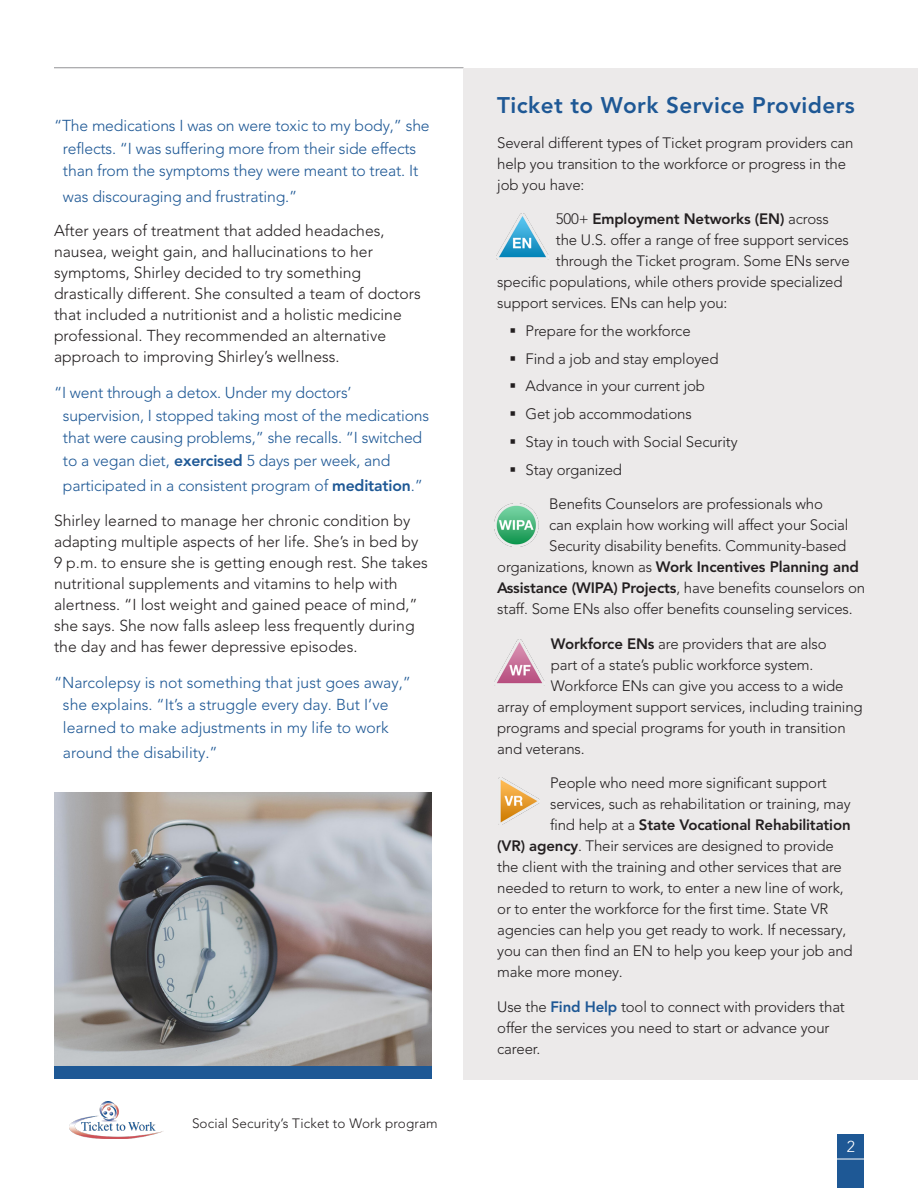
<style>
.page{position:relative;width:918px;height:1188px;background:#fff}
.page>*{position:absolute;margin:0;border:0;box-sizing:border-box;transform-origin:0 0}
.t1{font:800 22.5px "Avenir LT Pro";letter-spacing:.02em;color:#1e5895}
.t2{font:300 15.75px/21px "Avenir LT Pro";color:#231f20}
.t3{font:300 15.75px/22.5px "Avenir LT Pro";letter-spacing:-.01em;color:#1e5895}
.t4{font:300 15.75px "Avenir LT Pro";color:#fff}
.t5{font:300 15px/21px "Avenir LT Pro";letter-spacing:-.01em;color:#231f20}
.t6{font:800 15px "Avenir LT Pro";letter-spacing:-.01em;color:#231f20}
.t7{font:300 13.5px "Avenir LT Pro";letter-spacing:.01em;color:#231f20}
.s1{font-weight:800}
.s2{font-weight:300}
.s3{font-weight:800;color:#1e5895}
</style>
<div class="page">
<div style="left:837px;top:1134px;width:27px;height:54px;background:#1e5895"></div>
<hr style="left:832px;top:1159px;width:38px;height:1px;background:#fff">
<img style="left:70px;top:1102px;width:93px;height:37px">
<img style="left:54px;top:793px;width:378px;height:274px">
<hr style="left:54px;top:67px;width:410px;height:1px;background:#939395">
<div style="left:464px;top:68px;width:454px;height:1012px;background:#eceaea"></div>
<img style="left:496px;top:213px;width:52px;height:46px">
<img style="left:495px;top:640px;width:50px;height:44px">
<img style="left:498px;top:777px;width:42px;height:48px">
<img style="left:494px;top:503px;width:45px;height:43px">
<div style="left:54px;top:1067px;width:378px;height:12px;background:#1e5895"></div>
<p class="t3" style="left:54px;top:115px;width:377px;text-align:center">“The medications I was on were toxic to my body,” she reflects. “I was suffering more from their side effects than from the symptoms they were meant to treat. It</p>
<p class="t3" style="left:63px;top:185px;width:236px">was discouraging and frustrating.”</p>
<p class="t2" style="left:54px;top:220px;width:368px">After years of treatment that added headaches, nausea, weight gain, and hallucinations to her symptoms, Shirley decided to try something drastically different. She consulted a team of doctors that included a nutritionist and a holistic medicine professional. They recommended an alternative approach to improving Shirley’s wellness.</p>
<p class="t3" style="left:63px;top:381px;width:368px;text-indent:-9px">“I went through a detox. Under my doctors’ supervision, I stopped taking most of the medications that were causing problems,” she recalls. “I switched to a vegan diet, <span class="s1">exercised</span> 5 days per week, and</p>
<p class="t3" style="left:63px;top:475px;width:361px">participated in a consistent program of <span class="s1">meditation</span>.”</p>
<p class="t2" style="left:54px;top:510px;width:375px">Shirley learned to manage her chronic condition by adapting multiple aspects of her life. She’s in bed by 9 p.m. to ensure she is getting enough rest. She takes nutritional supplements and vitamins to help with alertness. “I lost weight and gained peace of mind,” she says. She now falls asleep less frequently during the day and has fewer depressive episodes.</p>
<p class="t3" style="left:63px;top:671px;width:349px;text-indent:-9px">“Narcolepsy is not something that just goes away,” she explains. “It’s a struggle every day. But I’ve learned to make adjustments in my life to work</p>
<p class="t3" style="left:63px;top:741px;width:156px">around the disability.”</p>
<p class="t7" style="left:192px;top:1116px;width:247px">Social Security’s Ticket to Work program</p>
<h2 class="t1" style="left:497px;top:92px;width:359px">Ticket to Work Service Providers</h2>
<p class="t5" style="left:497px;top:132px;width:358px">Several different types of Ticket program providers can help you transition to the workforce or progress in the job you have:</p>
<p class="t6" style="left:556px;top:210px;width:274px"><span class="s2">500+</span> Employment Networks (EN) <span class="s2">across</span></p>
<p class="t5" style="left:556px;top:230px;width:295px">the U.S. offer a range of free support services</p>
<p class="t5" style="left:556px;top:251px;width:295px">through the Ticket program. Some ENs serve</p>
<p class="t5" style="left:497px;top:272px;width:347px">specific populations, while others provide specialized</p>
<p class="t5" style="left:497px;top:293px;width:232px">support services. ENs can help you:</p>
<p class="t5" style="left:526px;top:320px;width:167px">Prepare for the workforce</p>
<p class="t5" style="left:526px;top:348px;width:195px">Find a job and stay employed</p>
<p class="t5" style="left:526px;top:376px;width:181px">Advance in your current job</p>
<p class="t5" style="left:526px;top:404px;width:168px">Get job accommodations</p>
<p class="t5" style="left:526px;top:431px;width:214px">Stay in touch with Social Security</p>
<p class="t5" style="left:526px;top:459px;width:98px">Stay organized</p>
<p class="t5" style="left:549px;top:494px;width:275px">Benefits Counselors are professionals who</p>
<p class="t5" style="left:549px;top:515px;width:301px">can explain how working will affect your Social</p>
<p class="t5" style="left:549px;top:536px;width:299px">Security disability benefits. Community-based</p>
<p class="t6" style="left:497px;top:558px;width:363px"><span class="s2">organizations, known as</span> Work Incentives Planning and</p>
<p class="t5" style="left:497px;top:578px;width:370px"><span class="s1">Assistance (WIPA) Projects</span>, have benefits counselors on</p>
<p class="t5" style="left:497px;top:599px;width:357px">staff. Some ENs also offer benefits counseling services.</p>
<p class="t5" style="left:551px;top:633px;width:277px"><span class="s1">Workforce ENs</span> are providers that are also</p>
<p class="t5" style="left:551px;top:654px;width:264px">part of a state’s public workforce system.</p>
<p class="t5" style="left:551px;top:675px;width:294px">Workforce ENs can give you access to a wide</p>
<p class="t5" style="left:497px;top:696px;width:367px">array of employment support services, including training</p>
<p class="t5" style="left:497px;top:717px;width:350px">programs and special programs for youth in transition</p>
<p class="t5" style="left:497px;top:738px;width:89px">and veterans.</p>
<p class="t5" style="left:550px;top:773px;width:278px">People who need more significant support</p>
<p class="t5" style="left:550px;top:794px;width:302px">services, such as rehabilitation or training, may</p>
<p class="t6" style="left:550px;top:816px;width:302px"><span class="s2">find help at a</span> State Vocational Rehabilitation</p>
<p class="t5" style="left:497px;top:836px;width:338px"><span class="s1">(VR) agency</span>. Their services are designed to provide</p>
<p class="t5" style="left:497px;top:857px;width:346px">the client with the training and other services that are</p>
<p class="t5" style="left:497px;top:878px;width:348px">needed to return to work, to enter a new line of work,</p>
<p class="t5" style="left:497px;top:899px;width:333px">or to enter the workforce for the first time. State VR</p>
<p class="t5" style="left:497px;top:920px;width:351px">agencies can help you get ready to work. If necessary,</p>
<p class="t5" style="left:497px;top:941px;width:357px">you can then find an EN to help you keep your job and</p>
<p class="t5" style="left:497px;top:962px;width:127px">make more money.</p>
<p class="t5" style="left:497px;top:996px;width:349px">Use the <span class="s3">Find Help</span> tool to connect with providers that offer the services you need to start or advance your career.</p>
<p class="t4" style="left:847px;top:1137px;width:10px">2</p>
</div>
